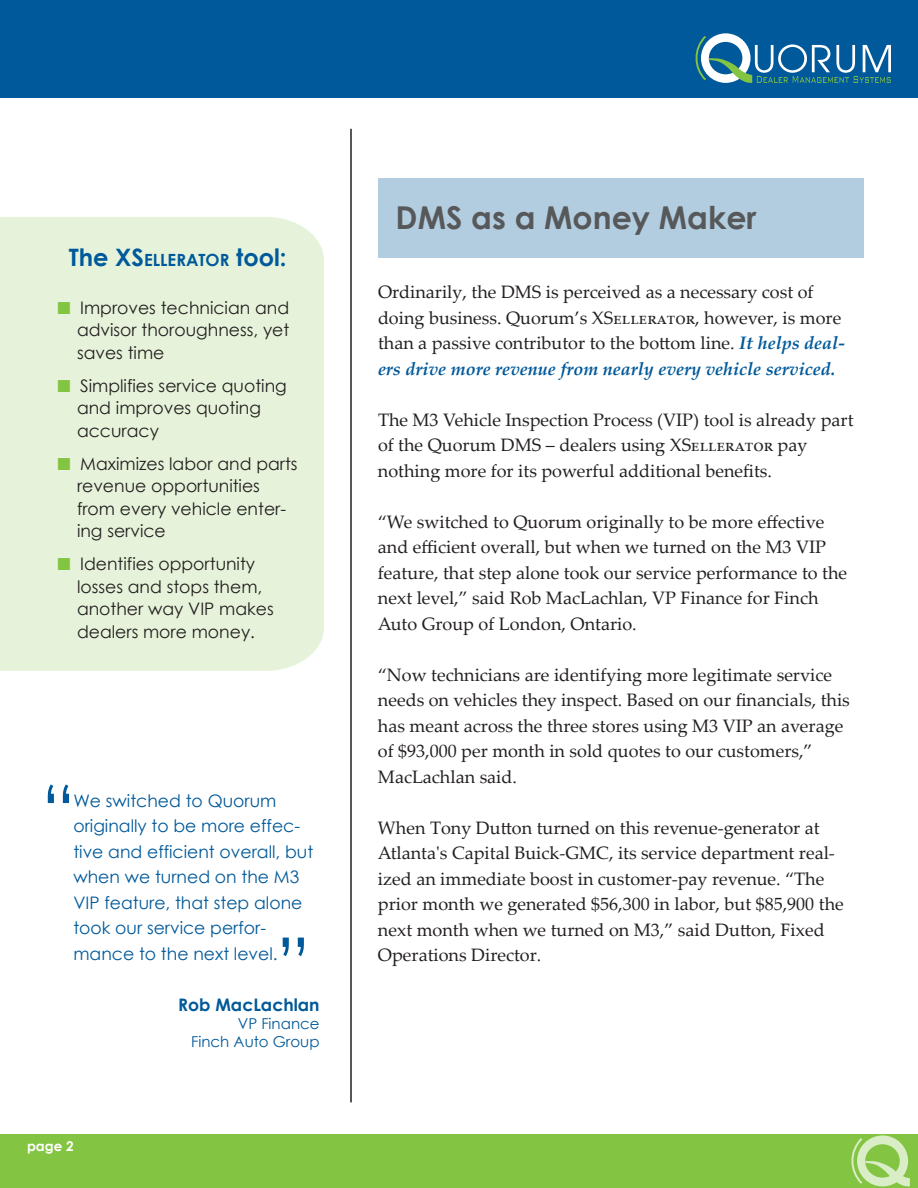
<style>
.page{position:relative;width:918px;height:1188px;background:#fff}
.page>*{position:absolute;margin:0;border:0;box-sizing:border-box;transform-origin:0 0}
.t1{font:700 31.5px "Century Gothic";color:#57585a}
.t2{font:700 24px "Century Gothic";color:#00599a}
.t3{font:18px/25.5px "Palatino Linotype";color:#231f20}
.t4{font:17.25px/22.5px "Century Gothic";color:#231f20}
.t5{font:17.25px/25.5px "Century Gothic";color:#00599a}
.t6{font:700 17.25px "Century Gothic";color:#00599a}
.t7{font:15px/18px "Century Gothic";color:#00599a;text-align:right}
.t8{font:700 13.5px "Century Gothic";color:#fff}
.s1{font-size:16.8px}
.s2{color:#84c443}
.s3{font-weight:700;font-style:italic;color:#00599a}
</style>
<div class="page">
<div style="left:0;top:217px;width:324px;height:454px;background:#e6f3da"></div>
<div style="left:378px;top:178px;width:486px;height:79px;background:#b3cde0"></div>
<div style="left:0;top:1134px;width:918px;height:54px;background:#84c443"></div>
<div style="left:0;top:0;width:918px;height:97px;background:#00599a"></div>
<svg style="left:695px;top:33px;width:196px;height:50px"></svg>
<svg style="left:851px;top:1135px;width:59px;height:52px"></svg>
<hr style="left:350px;top:129px;width:2px;height:973px;background:#231f20">
<svg style="left:48px;top:784px;width:21px;height:19px"></svg>
<svg style="left:283px;top:938px;width:21px;height:18px"></svg>
<h2 class="t2" style="left:69px;top:239px;width:219px">The XS<span class="s1">ELLERATOR</span> tool:</h2>
<p class="t4" style="left:77px;top:296px;width:214px;text-align:justify;text-indent:-19px"><span class="s2">■</span> Improves technician and advisor thoroughness, yet saves time</p>
<p class="t4" style="left:77px;top:374px;width:211px;text-indent:-19px"><span class="s2">■</span> Simplifies service quoting and improves quoting accuracy</p>
<p class="t4" style="left:77px;top:452px;width:222px;text-indent:-19px"><span class="s2">■</span> Maximizes labor and parts revenue opportunities from every vehicle enter&shy;ing service</p>
<p class="t4" style="left:77px;top:553px;width:198px;text-indent:-19px"><span class="s2">■</span> Identifies opportunity losses and stops them, another way VIP makes dealers more money.</p>
<p class="t5" style="left:73px;top:788px;width:241px">We switched to Quorum originally to be more effec&shy;tive and efficient overall, but when we turned on the M3<br>VIP feature, that step alone took our service perfor&shy;mance to the next level.</p>
<p class="t6" style="left:178px;top:992px;width:143px">Rob MacLachlan</p>
<p class="t7" style="left:191px;top:1014px;width:130px">VP Finance<br>Finch Auto Group</p>
<p class="t8" style="left:27px;top:1136px;width:48px">page 2</p>
<h1 class="t1" style="left:396px;top:194px;width:362px">DMS as a Money Maker</h1>
<p class="t3" style="left:378px;top:279px;width:469px">Ordinarily, the DMS is perceived as a necessary cost of doing business. Quorum’s XSELLERATOR, however, is more than a passive contributor to the bottom line. <span class="s3">It helps deal&shy;ers drive more revenue from nearly every vehicle serviced.</span></p>
<p class="t3" style="left:378px;top:406px;width:477px">The M3 Vehicle Inspection Process (VIP) tool is already part of the Quorum DMS – dealers using XSELLERATOR pay nothing more for its powerful additional benefits.</p>
<p class="t3" style="left:378px;top:508px;width:471px">“We switched to Quorum originally to be more effective and efficient overall, but when we turned on the M3 VIP feature, that step alone took our service performance to the next level,” said Rob MacLachlan, VP Finance for Finch Auto Group of London, Ontario.</p>
<p class="t3" style="left:378px;top:661px;width:473px">“Now technicians are identifying more legitimate service needs on vehicles they inspect. Based on our financials, this has meant across the three stores using M3 VIP an average of $93,000 per month in sold quotes to our customers,” MacLachlan said.</p>
<p class="t3" style="left:378px;top:814px;width:467px">When Tony Dutton turned on this revenue-generator at Atlanta's Capital Buick-GMC, its service department real&shy;ized an immediate boost in customer-pay revenue. “The prior month we generated $56,300 in labor, but $85,900 the next month when we turned on M3,” said Dutton, Fixed Operations Director.</p>
</div>
